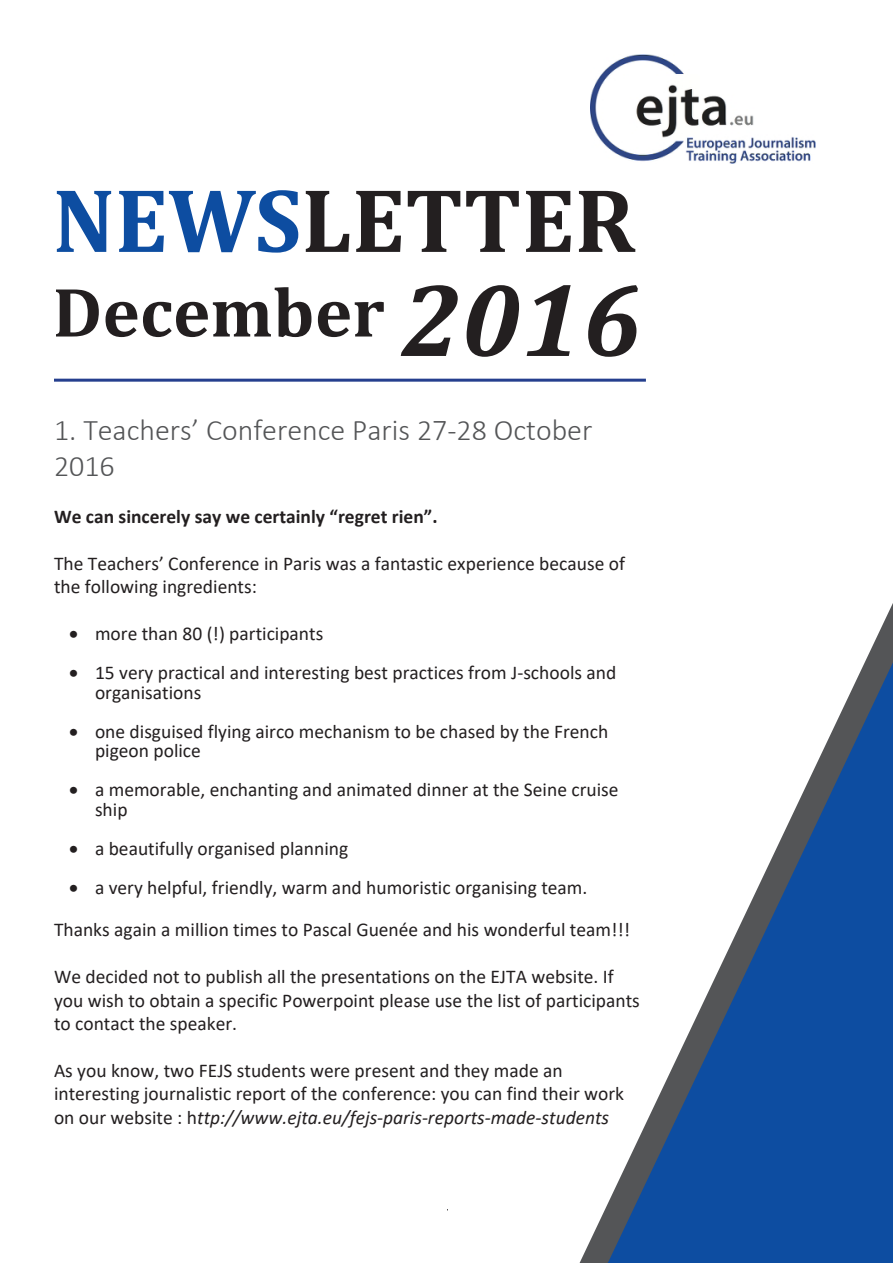
<style>
.page{position:relative;width:893px;height:1263px;background:#fff}
.page>*{position:absolute;margin:0;border:0;box-sizing:border-box;transform-origin:0 0}
.t1{font:700 91.5px "Cambria";color:#231f20}
.t2{font:700 70.5px "Cambria";color:#231f20}
.platte_tekst{font:300 30px/36px "Calibri";color:#545557}
.platte_tekst-2{font:19.5px/23.4px "Calibri";color:#231f20}
.platte_tekst-3{font:700 19.5px "Calibri";color:#231f20}
.s1{color:#0d4da1}
.s2{font-style:italic;font-size:105px}
.s3{font-style:italic}
</style>
<div class="page">
<svg style="left:579px;top:603px;width:314px;height:660px"></svg>
<hr style="left:54px;top:379px;width:592px;height:3px;background:#253f8e">
<img style="left:590px;top:54px;width:226px;height:110px">
<p class="t1" style="left:53px;top:156px;width:584px"><span class="s1">NEWS</span>LETTER</p>
<p class="t2" style="left:53px;top:263px;width:590px">December <span class="s2">2016</span></p>
<p class="platte_tekst" style="left:54px;top:414px;width:540px">1. Teachers’ Conference Paris 27-28 October<br>2016</p>
<p class="platte_tekst-3" style="left:54px;top:503px;width:385px">We can sincerely say we certainly “regret rien”.</p>
<p class="platte_tekst-2" style="left:54px;top:552px;width:572px">The Teachers’ Conference in Paris was a fantastic experience because of the following ingredients:</p>
<p class="platte_tekst-2" style="left:69px;top:623px;width:256px">• more than 80 (!) participants</p>
<p class="platte_tekst-2" style="left:95px;top:664px;width:523px;line-height:19.5px;text-indent:-26px">• 15 very practical and interesting best practices from J-schools and organisations</p>
<p class="platte_tekst-2" style="left:95px;top:722px;width:515px;line-height:19.5px;text-indent:-26px">• one disguised flying airco mechanism to be chased by the French pigeon police</p>
<p class="platte_tekst-2" style="left:95px;top:781px;width:525px;line-height:19.5px;text-indent:-26px">• a memorable, enchanting and animated dinner at the Seine cruise ship</p>
<p class="platte_tekst-2" style="left:69px;top:837px;width:281px">• a beautifully organised planning</p>
<p class="platte_tekst-2" style="left:69px;top:876px;width:520px">• a very helpful, friendly, warm and humoristic organising team.</p>
<p class="platte_tekst-2" style="left:54px;top:919px;width:578px">Thanks again a million times to Pascal Guenée and his wonderful team!!!</p>
<p class="platte_tekst-2" style="left:54px;top:966px;width:587px">We decided not to publish all the presentations on the EJTA website. If you wish to obtain a specific Powerpoint please use the list of participants to contact the speaker.</p>
<p class="platte_tekst-2" style="left:54px;top:1059px;width:572px">As you know, two FEJS students were present and they made an interesting journalistic report of the conference: you can find their work on our website : h<span class="s3">ttp://www.ejta.eu/fejs-paris-reports-made-students</span></p>
</div>
